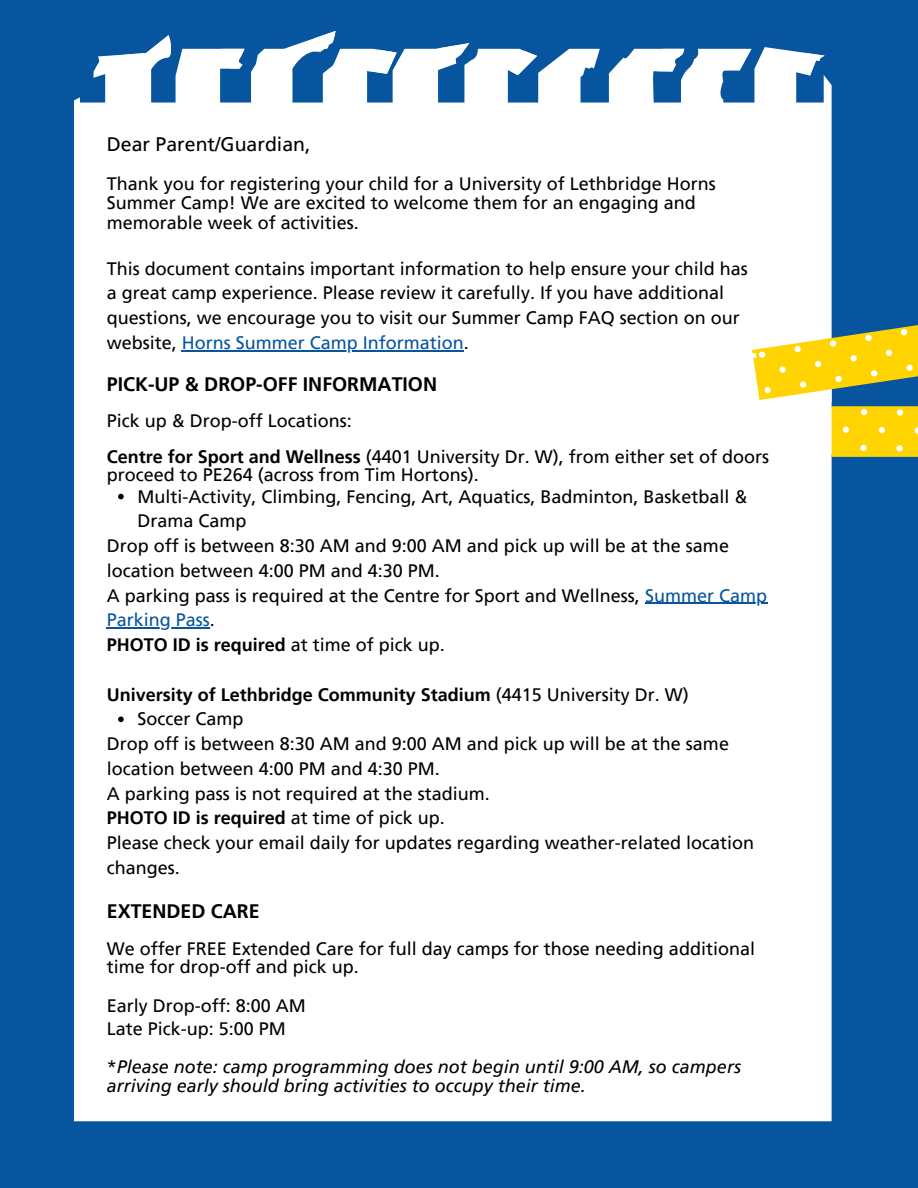
<style>
.page{position:relative;width:918px;height:1188px;background:#06559e}
.page>*{position:absolute;margin:0;border:0;box-sizing:border-box;transform-origin:0 0}
.t1{font:700 19.5px "Frutiger LT Pro";color:#000}
.t2{font:19.5px "Frutiger LT Pro";color:#000}
.t3{font:18px/24.8px "Frutiger LT Pro";color:#000}
.t4{font:italic 18px/19.2px "Frutiger LT Pro";color:#000}
.t5{font:700 18px "Frutiger LT Pro";color:#000}
.s1{color:#06559e}
.s2{font-weight:700}
.s3{font-weight:400}
.s4{font-style:normal}
</style>
<div class="page">
<div style="left:74px;top:65px;width:758px;height:1056px;background:#fff"></div>
<svg style="left:832px;top:325px;width:86px;height:132px"></svg>
<div style="left:97px;top:31px;width:735px;height:1036px;background:#fff"></div>
<hr style="left:182px;top:350px;width:282px;height:1px;background:#06559e">
<svg style="left:118px;top:494px;width:6px;height:5px"></svg>
<hr style="left:645px;top:603px;width:122px;height:1px;background:#06559e">
<hr style="left:107px;top:628px;width:103px;height:1px;background:#06559e">
<svg style="left:118px;top:716px;width:6px;height:6px"></svg>
<p class="t2" style="left:107px;top:132px;width:205px">Dear Parent/Guardian,</p>
<p class="t3" style="left:107px;top:174px;width:611px;line-height:19.2px">Thank you for registering your child for a University of Lethbridge Horns<br>Summer Camp! We are excited to welcome them for an engaging and memorable week of activities.</p>
<p class="t3" style="left:107px;top:256px;width:643px">This document contains important information to help ensure your child has a great camp experience. Please review it carefully. If you have additional questions, we encourage you to visit our Summer Camp FAQ section on our website, <span class="s1">Horns Summer Camp Information</span>.</p>
<p class="t1" style="left:107px;top:373px;width:332px">PICK-UP &amp; DROP-OFF INFORMATION</p>
<p class="t3" style="left:107px;top:403px;width:664px;line-height:36px">Pick up &amp; Drop-off Locations:<br><span class="s2">Centre for Sport and Wellness</span> (4401 University Dr. W), from either set of doors</p>
<p class="t3" style="left:137px;top:464px;width:612px;line-height:21.3px;text-indent:-31px">proceed to PE264 (across from Tim Hortons).<br>Multi-Activity, Climbing, Fencing, Art, Aquatics, Badminton, Basketball &amp;</p>
<p class="t3" style="left:107px;top:509px;width:662px;text-indent:31px">Drama Camp<br>Drop off is between 8:30 AM and 9:00 AM and pick up will be at the same location between 4:00 PM and 4:30 PM.<br>A parking pass is required at the Centre for Sport and Wellness, <span class="s1">Summer Camp Parking Pass</span>.<br><span class="s2">PHOTO ID is required</span> at time of pick up.</p>
<p class="t5" style="left:107px;top:683px;width:584px">University of Lethbridge Community Stadium <span class="s3">(4415 University Dr. W)</span></p>
<p class="t3" style="left:137px;top:707px;width:108px">Soccer Camp</p>
<p class="t3" style="left:107px;top:731px;width:624px">Drop off is between 8:30 AM and 9:00 AM and pick up will be at the same</p>
<p class="t3" style="left:107px;top:756px;width:335px">location between 4:00 PM and 4:30 PM.</p>
<p class="t3" style="left:107px;top:781px;width:385px">A parking pass is not required at the stadium.</p>
<p class="t5" style="left:107px;top:807px;width:340px">PHOTO ID is required <span class="s3">at time of pick up.</span></p>
<p class="t3" style="left:107px;top:830px;width:649px">Please check your email daily for updates regarding weather-related location</p>
<p class="t3" style="left:107px;top:855px;width:75px">changes.</p>
<p class="t1" style="left:107px;top:899px;width:154px">EXTENDED CARE</p>
<p class="t3" style="left:107px;top:939px;width:650px;line-height:18px">We offer FREE Extended Care for full day camps for those needing additional time for drop-off and pick up.</p>
<p class="t3" style="left:107px;top:995px;width:201px;line-height:22.5px">Early Drop-off: 8:00 AM<br>Late Pick-up: 5:00 PM</p>
<p class="t4" style="left:107px;top:1057px;width:636px"><span class="s4">*</span>Please note: camp programming does not begin until 9:00 AM, so campers arriving early should bring activities to occupy their time.</p>
</div>
